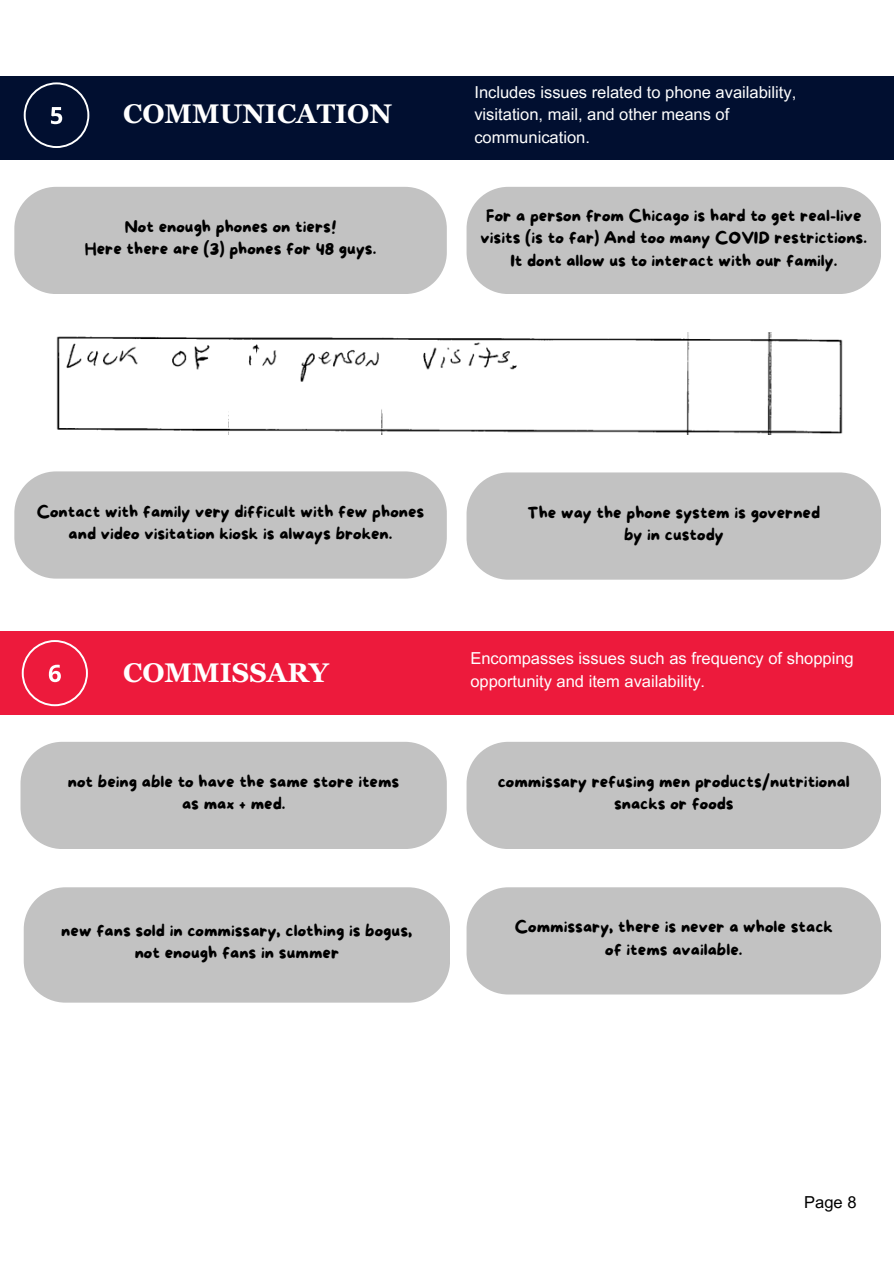
<style>
.page{position:relative;width:894px;height:1264px;background:#fff}
.page>*{position:absolute;margin:0;border:0;box-sizing:border-box;transform-origin:0 0}
.t1{font:700 27px "Georgia Pro";color:#fff}
.t2{font:16.5px/22.5px "More Sugar";color:#000;text-align:center}
.t3{font:16.5px/22.5px "Arial MT Pro";color:#fff}
.t4{font:16.5px "Arial MT Pro";color:#000}
</style>
<div class="page">
<div style="left:0;top:631px;width:893px;height:83px;background:#ed1a3c"></div>
<div style="left:14px;top:187px;width:432px;height:107px;background:#c2c2c2"></div>
<div style="left:14px;top:471px;width:432px;height:107px;background:#c2c2c2"></div>
<div style="left:466px;top:187px;width:414px;height:107px;background:#c2c2c2"></div>
<div style="left:466px;top:472px;width:414px;height:107px;background:#c2c2c2"></div>
<div style="left:466px;top:741px;width:414px;height:108px;background:#c2c2c2"></div>
<div style="left:20px;top:741px;width:426px;height:108px;background:#c2c2c2"></div>
<div style="left:24px;top:887px;width:426px;height:115px;background:#c2c2c2"></div>
<div style="left:466px;top:887px;width:414px;height:107px;background:#c2c2c2"></div>
<div style="left:0;top:76px;width:893px;height:84px;background:#010f30"></div>
<svg style="left:24px;top:82px;width:65px;height:66px;background:#1e2a48"></svg>
<svg style="left:22px;top:640px;width:66px;height:66px;background:#ef3553"></svg>
<img style="left:56px;top:332px;width:786px;height:103px">
<h1 class="t1" style="left:123px;top:99px;width:270px">COMMUNICATION</h1>
<p class="t2" style="left:85px;top:216px;width:293px">Not enough phones on tiers!<br>Here there are (3) phones for 48 guys.</p>
<p class="t3" style="left:474px;top:83px;width:323px">Includes issues related to phone availability, visitation, mail, and other means of communication.</p>
<p class="t2" style="left:480px;top:205px;width:388px">For a person from Chicago is hard to get real-live visits (is to far) And too many COVID restrictions.<br>It dont allow us to interact with our family.</p>
<p class="t2" style="left:37px;top:501px;width:389px">Contact with family very difficult with few phones and video visitation kiosk is always broken.</p>
<h1 class="t1" style="left:123px;top:657px;width:207px">COMMISSARY</h1>
<p class="t2" style="left:68px;top:771px;width:333px">not being able to have the same store items as max + med.</p>
<p class="t2" style="left:527px;top:502px;width:294px">The way the phone system is governed by in custody</p>
<p class="t3" style="left:470px;top:649px;width:385px">Encompasses issues such as frequency of shopping opportunity and item availability.</p>
<p class="t2" style="left:497px;top:771px;width:353px">commissary refusing men products/nutritional snacks or foods</p>
<p class="t2" style="left:61px;top:920px;width:352px">new fans sold in commissary, clothing is bogus, not enough fans in summer</p>
<p class="t2" style="left:514px;top:916px;width:319px">Commissary, there is never a whole stack of items available.</p>
<p class="t4" style="left:804px;top:1195px;width:54px">Page 8</p>
</div>
